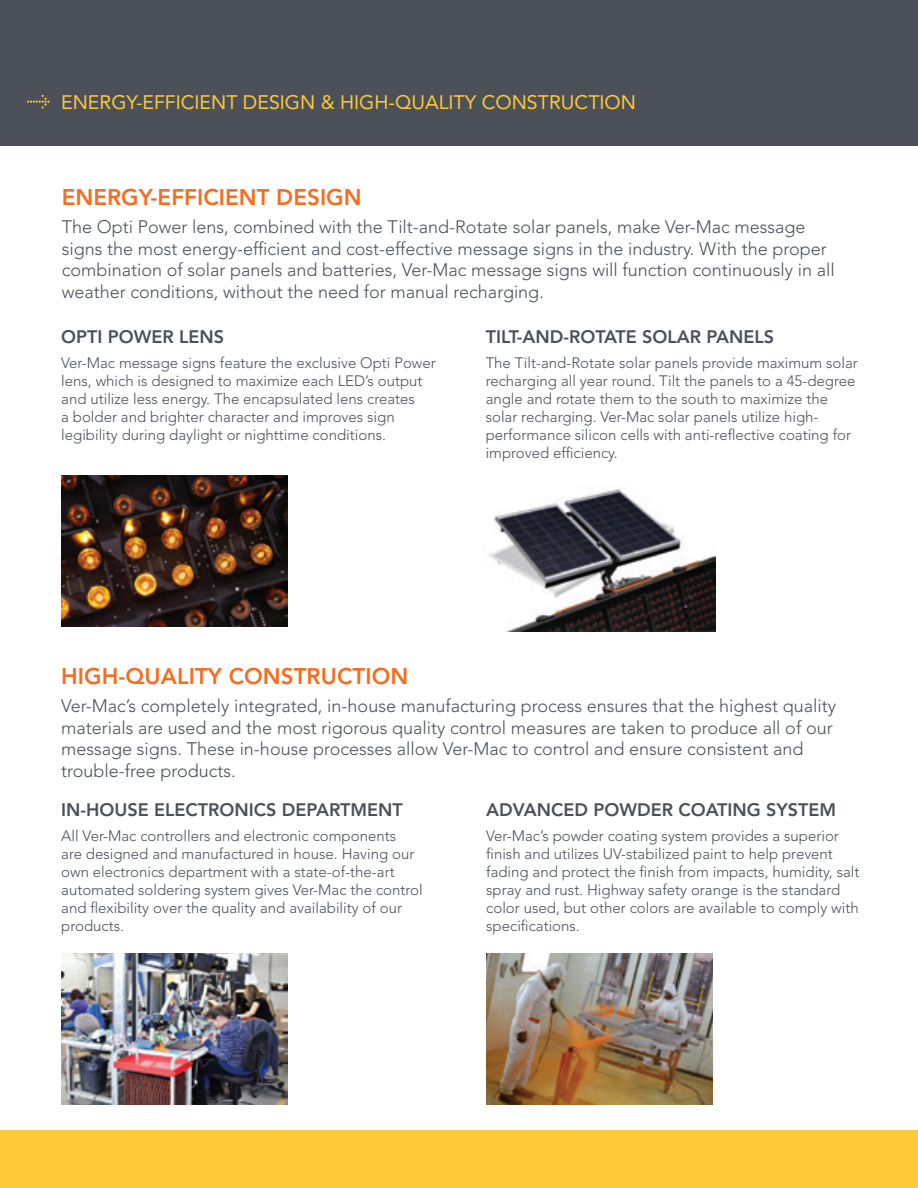
<style>
.page{position:relative;width:918px;height:1188px;background:#fff}
.page>*{position:absolute;margin:0;border:0;box-sizing:border-box;transform-origin:0 0}
.t1{font:800 22.5px "Avenir LT Std";color:#f36e21}
.t2{font:19.5px "Avenir LT Std";color:#ffc938}
.t3{font:300 18px/21.6px "Avenir LT Std";color:#4c5159}
.t4{font:800 18px "Avenir LT Std";color:#4c5159}
.t5{font:300 15px/18px "Avenir LT Std";color:#4c5159}
</style>
<div class="page">
<img style="left:488px;top:489px;width:228px;height:142px">
<img style="left:61px;top:476px;width:226px;height:150px">
<img style="left:61px;top:954px;width:226px;height:150px">
<img style="left:486px;top:954px;width:226px;height:150px">
<div style="left:0;top:0;width:918px;height:146px;background:#4c5159"></div>
<div style="left:0;top:1130px;width:918px;height:58px;background:#ffc938"></div>
<svg style="left:27px;top:95px;width:23px;height:14px"></svg>
<h2 class="t2" style="left:61px;top:90px;width:576px">ENERGY-EFFICIENT DESIGN &amp; HIGH-QUALITY CONSTRUCTION</h2>
<h1 class="t1" style="left:62px;top:184px;width:301px">ENERGY-EFFICIENT DESIGN</h1>
<p class="t3" style="left:62px;top:216px;width:774px">The Opti Power lens, combined with the Tilt-and-Rotate solar panels, make Ver-Mac message signs the most energy-efficient and cost-effective message signs in the industry. With the proper combination of solar panels and batteries, Ver-Mac message signs will function continuously in all weather conditions, without the need for manual recharging.</p>
<p class="t4" style="left:61px;top:326px;width:164px">OPTI POWER LENS</p>
<p class="t5" style="left:61px;top:354px;width:376px">Ver-Mac message signs feature the exclusive Opti Power lens, which is designed to maximize each LED’s output and utilize less energy. The encapsulated lens creates<br>a bolder and brighter character and improves sign legibility during daylight or nighttime conditions.</p>
<p class="t4" style="left:486px;top:326px;width:290px">TILT-AND-ROTATE SOLAR PANELS</p>
<p class="t5" style="left:486px;top:354px;width:374px">The Tilt-and-Rotate solar panels provide maximum solar recharging all year round. Tilt the panels to a 45-degree angle and rotate them to the south to maximize the solar recharging. Ver-Mac solar panels utilize high&shy;performance silicon cells with anti-reflective coating for improved efficiency.</p>
<h1 class="t1" style="left:61px;top:663px;width:349px">HIGH-QUALITY CONSTRUCTION</h1>
<p class="t3" style="left:61px;top:695px;width:776px">Ver-Mac’s completely integrated, in-house manufacturing process ensures that the highest quality materials are used and the most rigorous quality control measures are taken to produce all of our message signs. These in-house processes allow Ver-Mac to control and ensure consistent and trouble-free products.</p>
<p class="t4" style="left:61px;top:799px;width:343px">IN-HOUSE ELECTRONICS DEPARTMENT</p>
<p class="t5" style="left:61px;top:827px;width:363px">All Ver-Mac controllers and electronic components<br>are designed and manufactured in house. Having our own electronics department with a state-of-the-art automated soldering system gives Ver-Mac the control and flexibility over the quality and availability of our products.</p>
<p class="t4" style="left:486px;top:799px;width:351px">ADVANCED POWDER COATING SYSTEM</p>
<p class="t5" style="left:486px;top:827px;width:375px">Ver-Mac’s powder coating system provides a superior finish and utilizes UV-stabilized paint to help prevent fading and protect the finish from impacts, humidity, salt spray and rust. Highway safety orange is the standard color used, but other colors are available to comply with specifications.</p>
</div>
